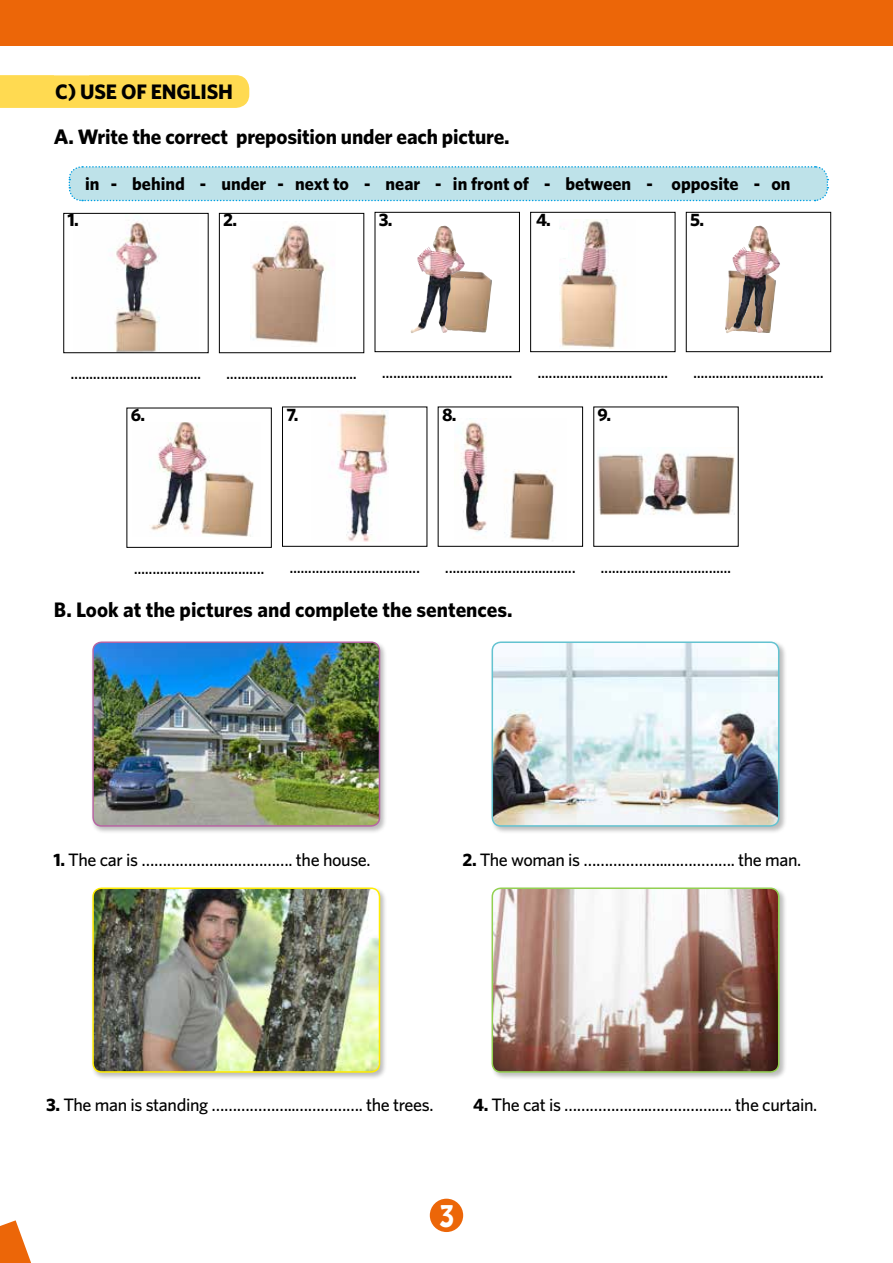
<style>
.page{position:relative;width:893px;height:1263px;background:#fff}
.page>*{position:absolute;margin:0;border:0;box-sizing:border-box;transform-origin:0 0}
.t1{font:27px "Hobo Std";color:#fff}
.t2{font:700 21px/44.8px "Whitney";letter-spacing:-.01em;color:#000}
.t3{font:500 18px "Whitney";letter-spacing:-.02em;color:#000}
.t4{font:700 18px "Whitney";color:#000}
.s1{font-weight:700}
</style>
<div class="page">
<div style="left:0;top:0;width:893px;height:46px;background:#ec6608"></div>
<div style="left:430px;top:1199px;width:33px;height:33px;background:#ec6608;border-radius:50%"></div>
<svg style="left:0;top:1220px;width:31px;height:43px"></svg>
<div style="left:0;top:75px;width:249px;height:33px;background:#ffda51"></div>
<svg style="left:68px;top:166px;width:761px;height:36px;background:#bbe1ea"></svg>
<img style="left:115px;top:221px;width:45px;height:130px">
<div style="left:63px;top:213px;width:146px;height:140px;border:1px solid #000"></div>
<div style="left:375px;top:212px;width:145px;height:140px;border:1px solid #000"></div>
<div style="left:282px;top:407px;width:145px;height:140px;border:1px solid #000"></div>
<div style="left:219px;top:213px;width:145px;height:140px;border:1px solid #000"></div>
<div style="left:126px;top:408px;width:146px;height:140px;border:1px solid #000"></div>
<div style="left:530px;top:212px;width:145px;height:140px;border:1px solid #000"></div>
<div style="left:438px;top:407px;width:145px;height:140px;border:1px solid #000"></div>
<div style="left:686px;top:212px;width:145px;height:140px;border:1px solid #000"></div>
<img style="left:252px;top:225px;width:75px;height:120px">
<img style="left:559px;top:219px;width:58px;height:129px">
<div style="left:544px;top:230px;width:24px;height:28px;background:#fff"></div>
<img style="left:597px;top:453px;width:138px;height:62px">
<img style="left:457px;top:421px;width:99px;height:120px">
<img style="left:329px;top:411px;width:59px;height:130px">
<img style="left:149px;top:422px;width:105px;height:115px">
<div style="left:91px;top:640px;width:297px;height:194px;background:#000;opacity:.27"></div>
<img style="left:93px;top:642px;width:286px;height:184px">
<div style="left:92px;top:641px;width:288px;height:186px;border:2px solid #b765a3;border-radius:9px"></div>
<div style="left:91px;top:886px;width:297px;height:194px;background:#000;opacity:.27"></div>
<img style="left:93px;top:888px;width:286px;height:184px">
<div style="left:92px;top:887px;width:288px;height:186px;border:2px solid #ffed00;border-radius:9px"></div>
<div style="left:490px;top:640px;width:297px;height:194px;background:#000;opacity:.27"></div>
<img style="left:492px;top:642px;width:287px;height:184px">
<div style="left:492px;top:641px;width:287px;height:186px;border:2px solid #63c3d1;border-radius:9px"></div>
<div style="left:490px;top:886px;width:297px;height:194px;background:#000;opacity:.27"></div>
<img style="left:492px;top:888px;width:287px;height:184px">
<div style="left:492px;top:887px;width:287px;height:186px;border:2px solid #92d050;border-radius:9px"></div>
<img style="left:760px;top:271px;width:16px;height:62px">
<img style="left:445px;top:270px;width:47px;height:63px">
<img style="left:725px;top:226px;width:35px;height:107px">
<img style="left:410px;top:226px;width:35px;height:107px">
<p class="t2" style="left:54px;top:69px;width:457px">C) USE OF ENGLISH<br>A. Write the correct preposition under each picture.</p>
<p class="t4" style="left:85px;top:173px;width:707px">in - behind - under - next to - near - in front of - between - opposite - on</p>
<p class="t4" style="left:68px;top:209px;width:13px">1.</p>
<p class="t4" style="left:223px;top:209px;width:15px">2.</p>
<p class="t4" style="left:379px;top:209px;width:15px">3.</p>
<p class="t4" style="left:536px;top:209px;width:16px">4.</p>
<p class="t4" style="left:690px;top:209px;width:15px">5.</p>
<p class="t3" style="left:71px;top:362px;width:132px">...................................</p>
<p class="t3" style="left:382px;top:361px;width:132px">...................................</p>
<p class="t3" style="left:226px;top:362px;width:132px">...................................</p>
<p class="t3" style="left:537px;top:361px;width:132px">...................................</p>
<p class="t4" style="left:131px;top:403px;width:16px">6.</p>
<p class="t4" style="left:286px;top:403px;width:14px">7.</p>
<p class="t4" style="left:442px;top:403px;width:16px">8.</p>
<p class="t4" style="left:597px;top:403px;width:15px">9.</p>
<p class="t3" style="left:693px;top:361px;width:132px">...................................</p>
<p class="t3" style="left:134px;top:556px;width:132px">...................................</p>
<p class="t3" style="left:289px;top:555px;width:132px">...................................</p>
<p class="t3" style="left:445px;top:555px;width:132px">...................................</p>
<p class="t3" style="left:601px;top:555px;width:132px">...................................</p>
<p class="t2" style="left:54px;top:587px;width:460px">B. Look at the pictures and complete the sentences.</p>
<p class="t3" style="left:54px;top:849px;width:319px"><span class="s1">1.</span> The car is ………………..……………. the house.</p>
<p class="t3" style="left:462px;top:849px;width:340px"><span class="s1">2.</span> The woman is ………………..……………. the man.</p>
<p class="t3" style="left:46px;top:1094px;width:389px"><span class="s1">3.</span> The man is standing ………………..……………. the trees.</p>
<p class="t3" style="left:473px;top:1094px;width:346px"><span class="s1">4.</span> The cat is ………………..…………….…. the curtain.</p>
<h1 class="t1" style="left:439px;top:1197px;width:17px">3</h1>
</div>
